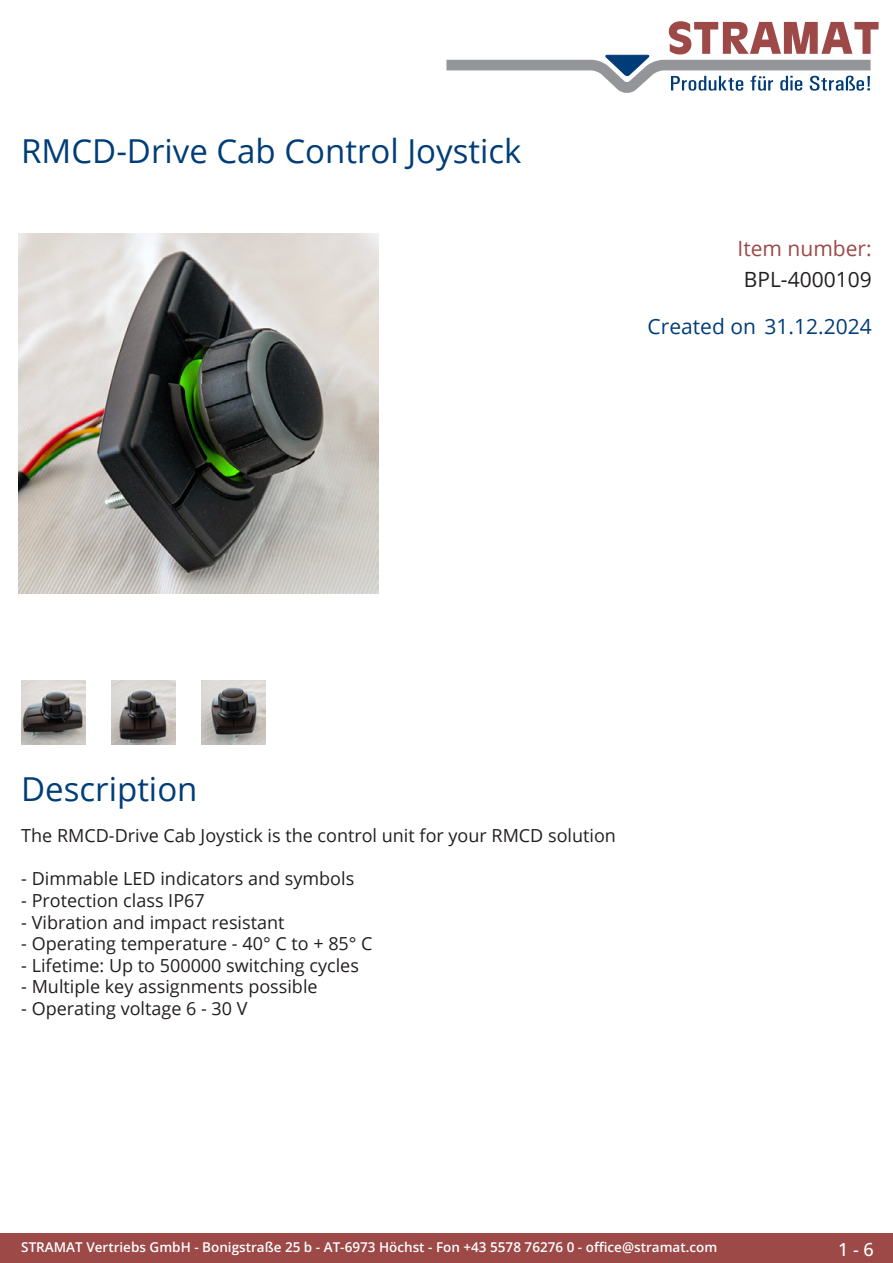
<style>
.page{position:relative;width:893px;height:1263px;background:#fff}
.page>*{position:absolute;margin:0;border:0;box-sizing:border-box;transform-origin:0 0}
.Produkttitel{font:33px "Open Sans";color:#003d78}
.Erstellungsdatum{font:21px "Open Sans";color:#003d78}
.TechDaten_Überschrif{font:21px "Open Sans";color:#9c4948}
.TechDaten_Inhalt{font:21px "Open Sans";color:#231f20}
.Beschreibung_Text{font:18px "Open Sans";color:#231f20}
.t1{font:500 18px "Open Sans";color:#fff}
.t2{font:600 13.5px "Open Sans";color:#fff}
</style>
<div class="page">
<div style="left:0;top:1233px;width:893px;height:30px;background:#9c4948"></div>
<svg style="left:446px;top:21px;width:433px;height:72px"></svg>
<img style="left:18px;top:234px;width:360px;height:360px">
<img style="left:21px;top:680px;width:64px;height:64px">
<img style="left:112px;top:680px;width:63px;height:64px">
<img style="left:202px;top:680px;width:64px;height:64px">
<p class="Produkttitel" style="left:21px;top:128px;width:502px">RMCD-Drive Cab Control Joystick</p>
<p class="TechDaten_Überschrif" style="left:737px;top:234px;width:136px">Item number:</p>
<p class="TechDaten_Inhalt" style="left:744px;top:265px;width:129px">BPL-4000109</p>
<p class="Erstellungsdatum" style="left:648px;top:312px;width:226px">Created on 31.12.2024</p>
<p class="Produkttitel" style="left:21px;top:766px;width:178px">Description</p>
<p class="Beschreibung_Text" style="left:21px;top:823px;width:596px">The RMCD-Drive Cab Joystick is the control unit for your RMCD solution</p>
<p class="Beschreibung_Text" style="left:21px;top:866px;width:334px">- Dimmable LED indicators and symbols</p>
<p class="Beschreibung_Text" style="left:21px;top:888px;width:185px">- Protection class IP67</p>
<p class="Beschreibung_Text" style="left:21px;top:910px;width:265px">- Vibration and impact resistant</p>
<p class="Beschreibung_Text" style="left:21px;top:931px;width:353px">- Operating temperature - 40° C to + 85° C</p>
<p class="Beschreibung_Text" style="left:21px;top:953px;width:339px">- Lifetime: Up to 500000 switching cycles</p>
<p class="Beschreibung_Text" style="left:21px;top:974px;width:298px">- Multiple key assignments possible</p>
<p class="Beschreibung_Text" style="left:21px;top:996px;width:228px">- Operating voltage 6 - 30 V</p>
<p class="t2" style="left:21px;top:1238px;width:698px">STRAMAT Vertriebs GmbH - Bonigstraße 25 b - AT-6973 Höchst - Fon +43 5578 76276 0 - office@stramat.com</p>
<p class="t1" style="left:838px;top:1237px;width:37px">1 - 6</p>
</div>
